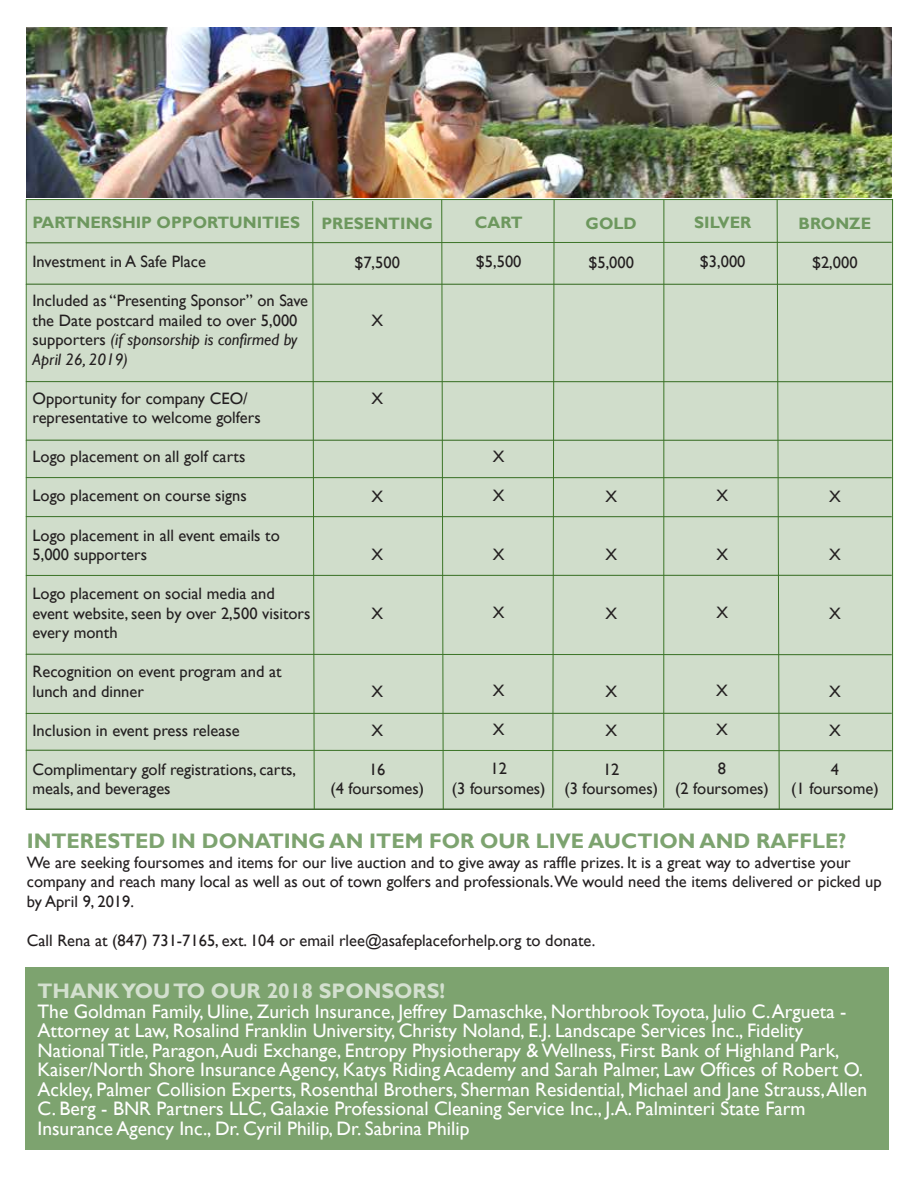
<style>
.page{position:relative;width:918px;height:1188px;background:#fff}
.page>*{position:absolute;margin:0;border:0;box-sizing:border-box;transform-origin:0 0}
.t1{font:700 21px "Gill Sans";color:rgb(60 117 40/.67)}
.t2{font:700 21px "Gill Sans";color:rgb(255 255 255/.67)}
.t3{font:19.5px/19.5px "Gill Sans";color:#fff}
.t4{font:16.5px/19.5px "Gill Sans";color:#231f20}
.t5{font:700 16.5px "Gill Sans";color:rgb(60 117 40/.67)}
.s1{font-style:italic}
</style>
<div class="page">
<div style="left:26px;top:968px;width:864px;height:182px;background:#7da36f"></div>
<img style="left:26px;top:28px;width:866px;height:169px">
<div style="left:25px;top:199px;width:868px;height:611px;background:#d0ddcb"></div>
<p class="t5" style="left:694px;top:213px;width:59px">SILVER</p>
<p class="t4" style="left:700px;top:252px;width:47px">$3,000</p>
<p class="t5" style="left:33px;top:213px;width:269px">PARTNERSHIP OPPORTUNITIES</p>
<p class="t4" style="left:33px;top:252px;width:175px">Investment in A Safe Place</p>
<p class="t4" style="left:33px;top:291px;width:277px">Included as “Presenting Sponsor” on Save the Date postcard mailed to over 5,000 supporters <span class="s1">(if sponsorship is confirmed by April 26, 2019)</span></p>
<p class="t4" style="left:33px;top:389px;width:230px">Opportunity for company CEO/ representative to welcome golfers</p>
<p class="t4" style="left:33px;top:447px;width:214px">Logo placement on all golf carts</p>
<p class="t4" style="left:33px;top:487px;width:216px">Logo placement on course signs</p>
<p class="t4" style="left:33px;top:526px;width:249px">Logo placement in all event emails to<br>5,000 supporters</p>
<p class="t4" style="left:33px;top:584px;width:279px">Logo placement on social media and event website, seen by over 2,500 visitors every month</p>
<p class="t4" style="left:33px;top:662px;width:251px">Recognition on event program and at lunch and dinner</p>
<p class="t4" style="left:33px;top:721px;width:209px">Inclusion in event press release</p>
<p class="t4" style="left:33px;top:760px;width:265px">Complimentary golf registrations, carts, meals, and beverages</p>
<p class="t5" style="left:475px;top:213px;width:49px">CART</p>
<p class="t4" style="left:476px;top:252px;width:47px">$5,500</p>
<p class="t5" style="left:799px;top:213px;width:74px">BRONZE</p>
<p class="t4" style="left:812px;top:253px;width:47px">$2,000</p>
<p class="t5" style="left:321px;top:213px;width:113px">PRESENTING</p>
<p class="t4" style="left:354px;top:253px;width:47px">$7,500</p>
<p class="t5" style="left:586px;top:213px;width:53px">GOLD</p>
<p class="t4" style="left:588px;top:253px;width:47px">$5,000</p>
<p class="t4" style="left:371px;top:311px;width:13px">X</p>
<p class="t4" style="left:371px;top:389px;width:13px">X</p>
<p class="t4" style="left:493px;top:447px;width:13px">X</p>
<p class="t4" style="left:493px;top:486px;width:13px">X</p>
<p class="t4" style="left:717px;top:486px;width:13px">X</p>
<p class="t4" style="left:829px;top:487px;width:13px">X</p>
<p class="t4" style="left:371px;top:487px;width:13px">X</p>
<p class="t4" style="left:605px;top:487px;width:13px">X</p>
<p class="t4" style="left:717px;top:545px;width:13px">X</p>
<p class="t4" style="left:493px;top:545px;width:13px">X</p>
<p class="t4" style="left:829px;top:545px;width:13px">X</p>
<p class="t4" style="left:371px;top:545px;width:13px">X</p>
<p class="t4" style="left:605px;top:545px;width:13px">X</p>
<p class="t4" style="left:716px;top:603px;width:13px">X</p>
<p class="t4" style="left:493px;top:603px;width:13px">X</p>
<p class="t4" style="left:829px;top:604px;width:13px">X</p>
<p class="t4" style="left:371px;top:604px;width:13px">X</p>
<p class="t4" style="left:605px;top:604px;width:13px">X</p>
<p class="t4" style="left:716px;top:681px;width:13px">X</p>
<p class="t4" style="left:716px;top:720px;width:13px">X</p>
<p class="t4" style="left:675px;top:759px;width:95px;text-align:center">8<br>(2 foursomes)</p>
<p class="t4" style="left:493px;top:681px;width:13px">X</p>
<p class="t4" style="left:493px;top:720px;width:13px">X</p>
<p class="t4" style="left:452px;top:759px;width:95px;text-align:center">12<br>(3 foursomes)</p>
<p class="t1" style="left:27px;top:829px;width:821px">INTERESTED IN DONATING AN ITEM FOR OUR LIVE AUCTION AND RAFFLE?</p>
<p class="t4" style="left:27px;top:853px;width:856px">We are seeking foursomes and items for our live auction and to give away as raffle prizes. It is a great way to advertise your company and reach many local as well as out of town golfers and professionals.We would need the items delivered or picked up by April 9, 2019.</p>
<p class="t4" style="left:27px;top:931px;width:570px">Call Rena at (847) 731-7165, ext. 104 or email rlee@asafeplaceforhelp.org to donate.</p>
<p class="t4" style="left:829px;top:682px;width:13px">X</p>
<p class="t4" style="left:829px;top:721px;width:13px">X</p>
<p class="t4" style="left:791px;top:760px;width:89px;text-align:center">4<br>(1 foursome)</p>
<p class="t4" style="left:371px;top:682px;width:13px">X</p>
<p class="t4" style="left:371px;top:721px;width:13px">X</p>
<p class="t4" style="left:330px;top:760px;width:95px;text-align:center">16<br>(4 foursomes)</p>
<p class="t4" style="left:605px;top:682px;width:13px">X</p>
<p class="t4" style="left:605px;top:721px;width:13px">X</p>
<p class="t4" style="left:564px;top:760px;width:95px;text-align:center">12<br>(3 foursomes)</p>
<p class="t2" style="left:38px;top:979px;width:409px">THANK YOU TO OUR 2018 SPONSORS!</p>
<p class="t3" style="left:38px;top:1002px;width:831px">The Goldman Family, Uline, Zurich Insurance, Jeffrey Damaschke, Northbrook Toyota, Julio C. Argueta - Attorney at Law, Rosalind Franklin University, Christy Noland, E.J. Landscape Services Inc., Fidelity National Title, Paragon, Audi Exchange, Entropy Physiotherapy &amp; Wellness, First Bank of Highland Park, Kaiser/North Shore Insurance Agency, Katys Riding Academy and Sarah Palmer, Law Offices of Robert O.<br>Ackley, Palmer Collision Experts, Rosenthal Brothers, Sherman Residential, Michael and Jane Strauss, Allen C. Berg - BNR Partners LLC, Galaxie Professional Cleaning Service Inc., J.A. Palminteri State Farm Insurance Agency Inc., Dr. Cyril Philip, Dr. Sabrina Philip</p>
</div>
